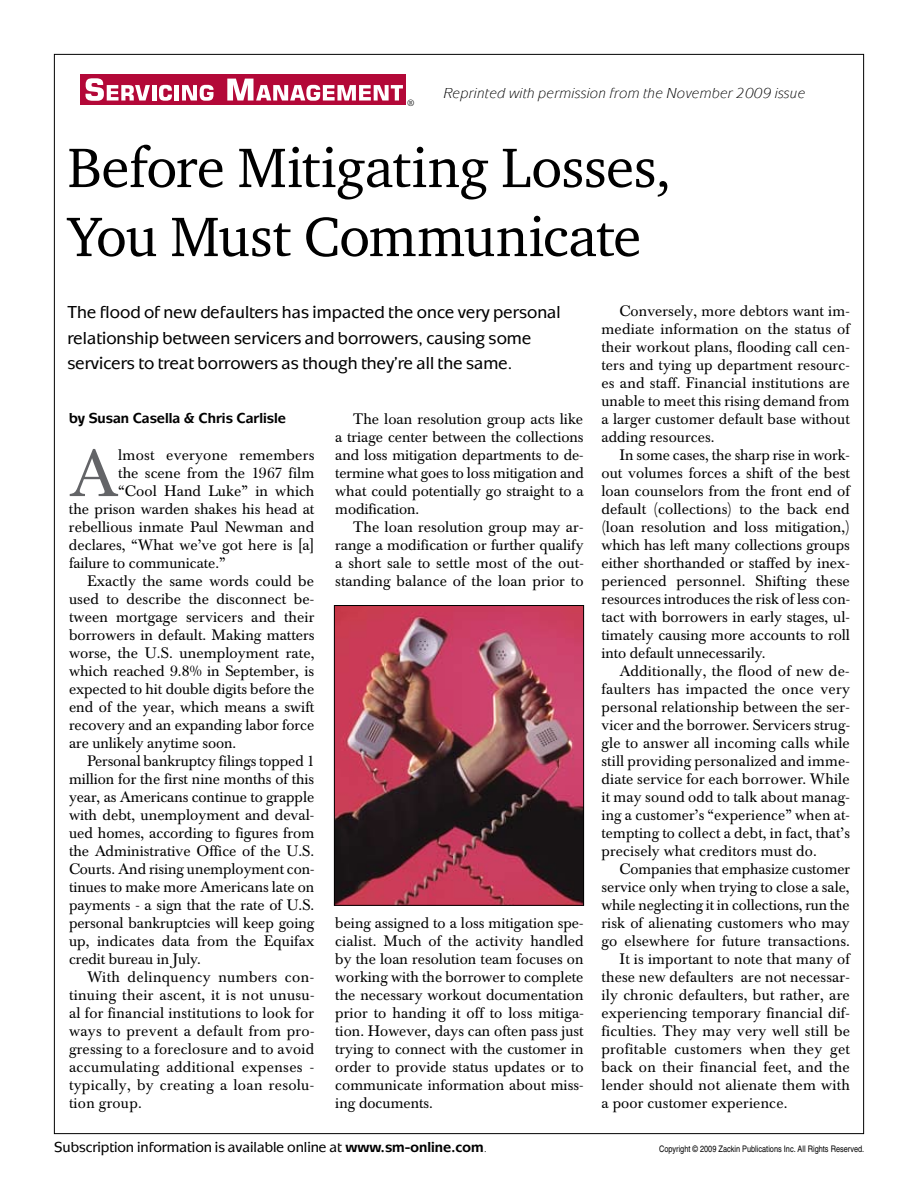
<style>
.page{position:relative;width:918px;height:1188px;background:#fff}
.page>*{position:absolute;margin:0;border:0;box-sizing:border-box;transform-origin:0 0}
.t1{font:65.85px "Baskerville BE";color:#636467}
.t2{font:57px/69px "Charter ITC";letter-spacing:-.01em;color:#000}
.t3{font:18px/25.5px "Mixag Mdm";color:#000}
.t4{font:15px/18px "Baskerville BE";letter-spacing:.005em;color:#000;text-align:justify}
.t5{font:15px "Mixag Mdm";letter-spacing:-.005em;color:#000}
.t6{font:15px "Baskerville BE";letter-spacing:.025em;color:#000}
.t7{font:15px "Mixage Itl";letter-spacing:.02em;color:#000}
.t8{font:15px "Mixage Bld";color:#000}
.t9{font:9.15px "Century";color:#000}
.t10{font:condensed 9px "Helvetica";color:#000}
.s1{font-family:"Mixage Bld"}
.s2{font-family:"Mixage"}
</style>
<div class="page">
<div style="left:81px;top:75px;width:325px;height:30px;background:#b30838"></div>
<svg style="left:86px;top:78px;width:64px;height:23px"></svg>
<hr style="left:152px;top:85px;width:4px;height:16px;background:#fff">
<svg style="left:159px;top:85px;width:13px;height:16px"></svg>
<hr style="left:175px;top:85px;width:4px;height:16px;background:#fff">
<svg style="left:182px;top:85px;width:31px;height:16px"></svg>
<svg style="left:227px;top:79px;width:176px;height:22px"></svg>
<img style="left:336px;top:607px;width:246px;height:297px">
<div style="left:334px;top:605px;width:250px;height:301px;border:1px solid #000"></div>
<p class="t7" style="left:443px;top:83px;width:363px">Reprinted with permission from the November 2009 issue</p>
<p class="t9" style="left:407px;top:98px;width:9px">®</p>
<h2 class="t2" style="left:68px;top:132px;width:605px">Before Mitigating Losses,<br>You Must Communicate</h2>
<p class="t3" style="left:68px;top:299px;width:495px">The flood of new defaulters has impacted the once very personal relationship between servicers and borrowers, causing some servicers to treat borrowers as though they’re all the same.</p>
<p class="t8" style="left:69px;top:408px;width:218px">by Susan Casella &amp; Chris Carlisle</p>
<h1 class="t1" style="left:69px;top:435px;width:51px">A</h1>
<p class="t4" style="left:118px;top:446px;width:198px">lmost everyone remembers</p>
<p class="t4" style="left:118px;top:464px;width:198px">the scene from the 1967 film</p>
<p class="t4" style="left:118px;top:482px;width:198px">“Cool Hand Luke” in which</p>
<p class="t4" style="left:69px;top:500px;width:247px">the prison warden shakes his head at</p>
<p class="t4" style="left:69px;top:518px;width:247px">rebellious inmate Paul Newman and</p>
<p class="t4" style="left:69px;top:536px;width:247px">declares, “What we’ve got here is [a]</p>
<p class="t4" style="left:69px;top:554px;width:158px">failure to communicate.”</p>
<p class="t4" style="left:87px;top:572px;width:229px">Exactly the same words could be</p>
<p class="t4" style="left:69px;top:590px;width:247px">used to describe the disconnect be-</p>
<p class="t4" style="left:69px;top:608px;width:247px">tween mortgage servicers and their</p>
<p class="t4" style="left:69px;top:626px;width:247px">borrowers in default. Making matters</p>
<p class="t4" style="left:69px;top:644px;width:247px">worse, the U.S. unemployment rate,</p>
<p class="t4" style="left:69px;top:662px;width:247px">which reached 9.8% in September, is</p>
<p class="t4" style="left:69px;top:680px;width:247px">expected to hit double digits before the</p>
<p class="t4" style="left:69px;top:698px;width:247px">end of the year, which means a swift</p>
<p class="t4" style="left:69px;top:716px;width:247px">recovery and an expanding labor force</p>
<p class="t4" style="left:69px;top:734px;width:169px">are unlikely anytime soon.</p>
<p class="t4" style="left:87px;top:752px;width:229px">Personal bankruptcy filings topped 1</p>
<p class="t4" style="left:69px;top:770px;width:247px">million for the first nine months of this</p>
<p class="t4" style="left:69px;top:788px;width:247px">year, as Americans continue to grapple</p>
<p class="t4" style="left:69px;top:806px;width:247px">with debt, unemployment and deval-</p>
<p class="t4" style="left:69px;top:824px;width:247px">ued homes, according to figures from</p>
<p class="t4" style="left:69px;top:842px;width:247px">the Administrative Office of the U.S.</p>
<p class="t4" style="left:69px;top:860px;width:247px">Courts. And rising unemployment con-</p>
<p class="t4" style="left:69px;top:878px;width:247px">tinues to make more Americans late on</p>
<p class="t4" style="left:69px;top:896px;width:247px">payments - a sign that the rate of U.S.</p>
<p class="t4" style="left:69px;top:914px;width:247px">personal bankruptcies will keep going</p>
<p class="t4" style="left:69px;top:932px;width:247px">up, indicates data from the Equifax</p>
<p class="t4" style="left:69px;top:950px;width:133px">credit bureau in July.</p>
<p class="t6" style="left:87px;top:968px;width:229px">With delinquency numbers con-</p>
<p class="t4" style="left:69px;top:986px;width:247px">tinuing their ascent, it is not unusu-</p>
<p class="t4" style="left:69px;top:1004px;width:247px">al for financial institutions to look for</p>
<p class="t4" style="left:69px;top:1022px;width:247px">ways to prevent a default from pro-</p>
<p class="t4" style="left:69px;top:1040px;width:247px">gressing to a foreclosure and to avoid</p>
<p class="t6" style="left:69px;top:1058px;width:247px">accumulating additional expenses -</p>
<p class="t4" style="left:69px;top:1076px;width:247px">typically, by creating a loan resolu-</p>
<p class="t4" style="left:69px;top:1094px;width:74px">tion group.</p>
<p class="t4" style="left:335px;top:410px;width:250px;text-indent:18px">The loan resolution group acts like a triage center between the collections and loss mitigation departments to de&shy;termine what goes to loss mitigation and what could potentially go straight to a modification.</p>
<p class="t4" style="left:335px;top:518px;width:250px;text-indent:18px">The loan resolution group may ar&shy;range a modification or further qualify a short sale to settle most of the out&shy;standing balance of the loan prior to</p>
<p class="t4" style="left:335px;top:914px;width:250px">being assigned to a loss mitigation spe&shy;cialist. Much of the activity handled by the loan resolution team focuses on working with the borrower to complete the necessary workout documentation prior to handing it off to loss mitiga&shy;tion. However, days can often pass just trying to connect with the customer in order to provide status updates or to communicate information about miss&shy;ing documents.</p>
<p class="t4" style="left:602px;top:302px;width:250px;text-indent:18px">Conversely, more debtors want im&shy;mediate information on the status of their workout plans, flooding call cen&shy;ters and tying up department resourc&shy;es and staff. Financial institutions are unable to meet this rising demand from a larger customer default base without adding resources.</p>
<p class="t4" style="left:602px;top:446px;width:250px;text-indent:18px">In some cases, the sharp rise in work&shy;out volumes forces a shift of the best loan counselors from the front end of default (collections) to the back end (loan resolution and loss mitigation,) which has left many collections groups either shorthanded or staffed by inex&shy;perienced personnel. Shifting these resources introduces the risk of less con&shy;tact with borrowers in early stages, ul&shy;timately causing more accounts to roll into default unnecessarily.</p>
<p class="t4" style="left:602px;top:662px;width:250px;text-indent:18px">Additionally, the flood of new de&shy;faulters has impacted the once very personal relationship between the ser&shy;vicer and the borrower. Servicers strug&shy;gle to answer all incoming calls while still providing personalized and imme&shy;diate service for each borrower. While it may sound odd to talk about manag&shy;ing a customer’s “experience” when at&shy;tempting to collect a debt, in fact, that’s precisely what creditors must do.</p>
<p class="t4" style="left:620px;top:860px;width:232px">Companies that emphasize customer</p>
<p class="t4" style="left:602px;top:878px;width:250px">service only when trying to close a sale,</p>
<p class="t4" style="left:602px;top:896px;width:250px">while neglecting it in collections, run the</p>
<p class="t4" style="left:602px;top:914px;width:250px">risk of alienating customers who may</p>
<p class="t4" style="left:602px;top:932px;width:250px">go elsewhere for future transactions.</p>
<p class="t4" style="left:620px;top:950px;width:232px">It is important to note that many of</p>
<p class="t4" style="left:602px;top:968px;width:250px">these new defaulters are not necessar-</p>
<p class="t4" style="left:602px;top:986px;width:250px">ily chronic defaulters, but rather, are</p>
<p class="t4" style="left:602px;top:1004px;width:250px">experiencing temporary financial dif-</p>
<p class="t4" style="left:602px;top:1022px;width:250px">ficulties. They may very well still be</p>
<p class="t4" style="left:602px;top:1040px;width:250px">profitable customers when they get</p>
<p class="t4" style="left:602px;top:1058px;width:250px">back on their financial feet, and the</p>
<p class="t4" style="left:602px;top:1076px;width:250px">lender should not alienate them with</p>
<p class="t4" style="left:602px;top:1094px;width:187px">a poor customer experience.</p>
<p class="t5" style="left:54px;top:1138px;width:434px">Subscription information is available online at <span class="s1">www.sm-online.com</span><span class="s2">.</span></p>
<p class="t10" style="left:659px;top:1144px;width:207px">Copyright © 2009 Zackin Publications Inc. All Rights Reserved.</p>
</div>
